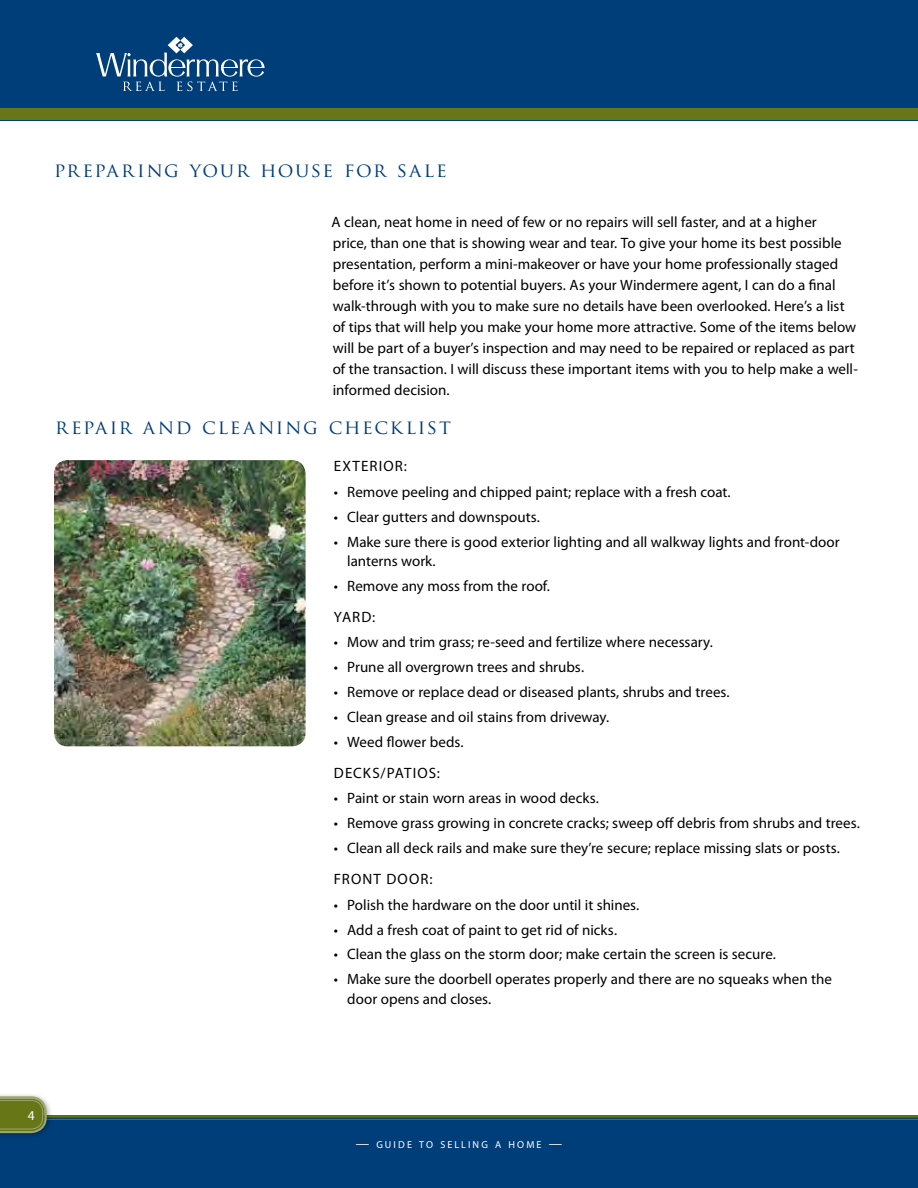
<style>
.page{position:relative;width:918px;height:1188px;background:#fff}
.page>*{position:absolute;margin:0;border:0;box-sizing:border-box;transform-origin:0 0}
.t1{font:19.5px "Trajan Pro";letter-spacing:.085em;color:#003e7a}
.t2{font:15px/21px "Myriad Pro";color:#000}
.t3{font:15px "Myriad Pro";letter-spacing:.075em;color:#000}
.t4{font:13.5px "Myriad Pro";color:#fff}
.t5{font:10.2px "Myriad Pro";letter-spacing:.205em;color:#fff}
.s1{font-size:13.5px}
</style>
<div class="page">
<div style="left:0;top:1115px;width:918px;height:73px;background:#003e7a"></div>
<hr style="left:0;top:1115px;width:918px;height:2px;background:#677718">
<hr style="left:0;top:1119px;width:918px;height:1px;background:#677718">
<div style="left:0;top:0;width:918px;height:120px;background:#003e7a"></div>
<div style="left:0;top:109px;width:918px;height:11px;background:#677718"></div>
<svg style="left:96px;top:37px;width:169px;height:54px"></svg>
<div style="left:0;top:1092px;width:53px;height:47px;background:#000;opacity:.3"></div>
<svg style="left:0;top:1096px;width:47px;height:37px;background:#748334"></svg>
<img style="left:54px;top:460px;width:252px;height:286px">
<p class="t1" style="left:54px;top:157px;width:394px">PREPARING YOUR HOUSE FOR SALE</p>
<p class="t2" style="left:332px;top:211px;width:528px">A clean, neat home in need of few or no repairs will sell faster, and at a higher<br>price, than one that is showing wear and tear. To give your home its best possible presentation, perform a mini-makeover or have your home professionally staged before it’s shown to potential buyers. As your Windermere agent, I can do a final walk-through with you to make sure no details have been overlooked. Here’s a list of tips that will help you make your home more attractive. Some of the items below will be part of a buyer’s inspection and may need to be repaired or replaced as part of the transaction. I will discuss these important items with you to help make a well&shy;informed decision.</p>
<p class="t1" style="left:55px;top:415px;width:397px">REPAIR AND CLEANING CHECKLIST</p>
<p class="t3" style="left:334px;top:457px;width:75px">Exterior:</p>
<p class="t2" style="left:334px;top:481px;width:398px">• Remove peeling and chipped paint; replace with a fresh coat.</p>
<p class="t2" style="left:334px;top:506px;width:208px">• Clear gutters and downspouts.</p>
<p class="t2" style="left:347px;top:532px;width:494px;line-height:19.5px;text-indent:-13px">• Make sure there is good exterior lighting and all walkway lights and front-door lanterns work.</p>
<p class="t2" style="left:334px;top:570px;width:218px;line-height:30.9px">• Remove any moss from the roof.<br>Yard:</p>
<p class="t2" style="left:334px;top:632px;width:381px">• Mow and trim grass; re-seed and fertilize where necessary.</p>
<p class="t2" style="left:334px;top:657px;width:252px">• Prune all overgrown trees and shrubs.</p>
<p class="t2" style="left:334px;top:682px;width:397px">• Remove or replace dead or diseased plants, shrubs and trees.</p>
<p class="t2" style="left:334px;top:706px;width:277px">• Clean grease and oil stains from driveway.</p>
<p class="t2" style="left:334px;top:726px;width:131px;line-height:30.9px">• Weed flower beds.<br>Decks/Patios:</p>
<p class="t2" style="left:334px;top:788px;width:267px">• Paint or stain worn areas in wood decks.</p>
<p class="t2" style="left:334px;top:813px;width:528px">• Remove grass growing in concrete cracks; sweep off debris from shrubs and trees.</p>
<p class="t2" style="left:334px;top:833px;width:508px;line-height:30.9px">• Clean all deck rails and make sure they’re secure; replace missing slats or posts.<br>Front door:</p>
<p class="t2" style="left:334px;top:894px;width:307px">• Polish the hardware on the door until it shines.</p>
<p class="t2" style="left:334px;top:919px;width:285px">• Add a fresh coat of paint to get rid of nicks.</p>
<p class="t2" style="left:334px;top:944px;width:444px">• Clean the glass on the storm door; make certain the screen is secure.</p>
<p class="t2" style="left:347px;top:969px;width:486px;line-height:19.5px;text-indent:-14px">• Make sure the doorbell operates properly and there are no squeaks when the door opens and closes.</p>
<p class="t4" style="left:28px;top:1107px;width:8px">4</p>
<p class="t5" style="left:356px;top:1138px;width:208px"><span class="s1">—</span> GUIDE TO SELLING A HOME <span class="s1">—</span></p>
</div>
